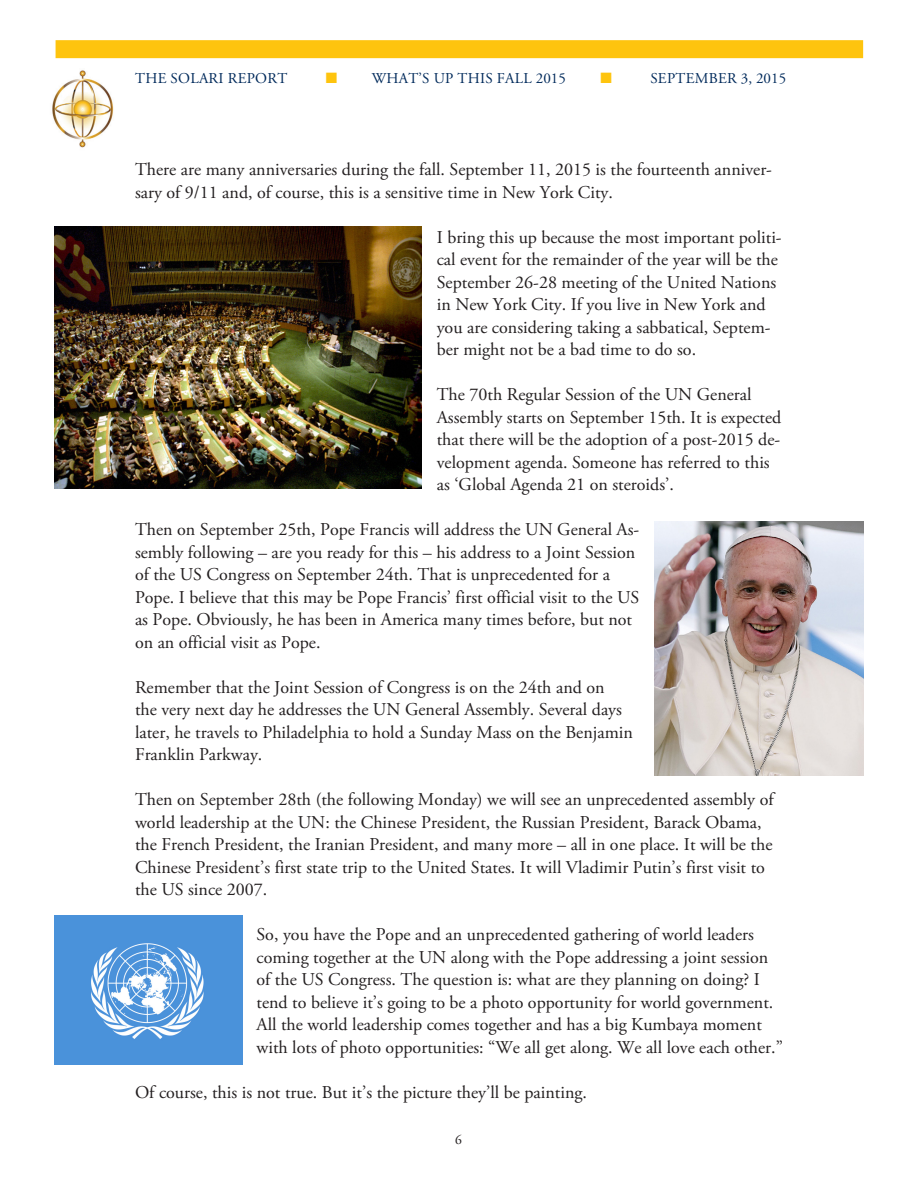
<style>
.page{position:relative;width:918px;height:1188px;background:#fff}
.page>*{position:absolute;margin:0;border:0;box-sizing:border-box;transform-origin:0 0}
.t1{font:18px/22.5px "Adobe Garamond Pro";color:#231f20}
.t2{font:15px "Adobe Garamond Pro";letter-spacing:.02em;color:#002a5b}
.t3{font:15px "Zapf Dingbats ITC";color:#fec40e}
.t4{font:13.5px "Adobe Garamond Pro";color:#231f20}
.s1{color:#fec40e}
</style>
<div class="page">
<img style="left:52px;top:70px;width:62px;height:78px">
<div style="left:56px;top:40px;width:807px;height:18px;background:#fec40e"></div>
<img style="left:54px;top:226px;width:367px;height:262px">
<img style="left:654px;top:522px;width:210px;height:253px">
<img style="left:54px;top:915px;width:189px;height:150px">
<p class="t2" style="left:135px;top:69px;width:154px">THE SOLARI REPORT</p>
<p class="t2" style="left:326px;top:69px;width:242px"><span class="s1">■</span> WHAT’S UP THIS FALL 2015</p>
<p class="t3" style="left:601px;top:71px;width:13px">■</p>
<p class="t2" style="left:650px;top:69px;width:137px">SEPTEMBER 3, 2015</p>
<p class="t1" style="left:135px;top:159px;width:639px">There are many anniversaries during the fall. September 11, 2015 is the fourteenth anniver&shy;sary of 9/11 and, of course, this is a sensitive time in New York City.</p>
<p class="t1" style="left:437px;top:226px;width:346px">I bring this up because the most important politi&shy;cal event for the remainder of the year will be the September 26-28 meeting of the United Nations in New York City. If you live in New York and you are considering taking a sabbatical, Septem&shy;ber might not be a bad time to do so.</p>
<p class="t1" style="left:437px;top:384px;width:346px">The 70th Regular Session of the UN General Assembly starts on September 15th. It is expected that there will be the adoption of a post-2015 de&shy;velopment agenda. Someone has referred to this as ‘Global Agenda 21 on steroids’.</p>
<p class="t1" style="left:135px;top:519px;width:506px">Then on September 25th, Pope Francis will address the UN General As&shy;sembly following – are you ready for this – his address to a Joint Session of the US Congress on September 24th. That is unprecedented for a Pope. I believe that this may be Pope Francis’ first official visit to the US as Pope. Obviously, he has been in America many times before, but not on an official visit as Pope.</p>
<p class="t1" style="left:135px;top:676px;width:499px">Remember that the Joint Session of Congress is on the 24th and on<br>the very next day he addresses the UN General Assembly. Several days later, he travels to Philadelphia to hold a Sunday Mass on the Benjamin Franklin Parkway.</p>
<p class="t1" style="left:135px;top:789px;width:640px">Then on September 28th (the following Monday) we will see an unprecedented assembly of world leadership at the UN: the Chinese President, the Russian President, Barack Obama, the French President, the Iranian President, and many more – all in one place. It will be the Chinese President’s first state trip to the United States. It will Vladimir Putin’s first visit to the US since 2007.</p>
<p class="t1" style="left:256px;top:924px;width:528px">So, you have the Pope and an unprecedented gathering of world leaders coming together at the UN along with the Pope addressing a joint session of the US Congress. The question is: what are they planning on doing? I tend to believe it’s going to be a photo opportunity for world government.<br>All the world leadership comes together and has a big Kumbaya moment with lots of photo opportunities: “We all get along. We all love each other.”</p>
<p class="t1" style="left:135px;top:1081px;width:454px">Of course, this is not true. But it’s the picture they’ll be painting.</p>
<p class="t4" style="left:455px;top:1131px;width:8px">6</p>
</div>
